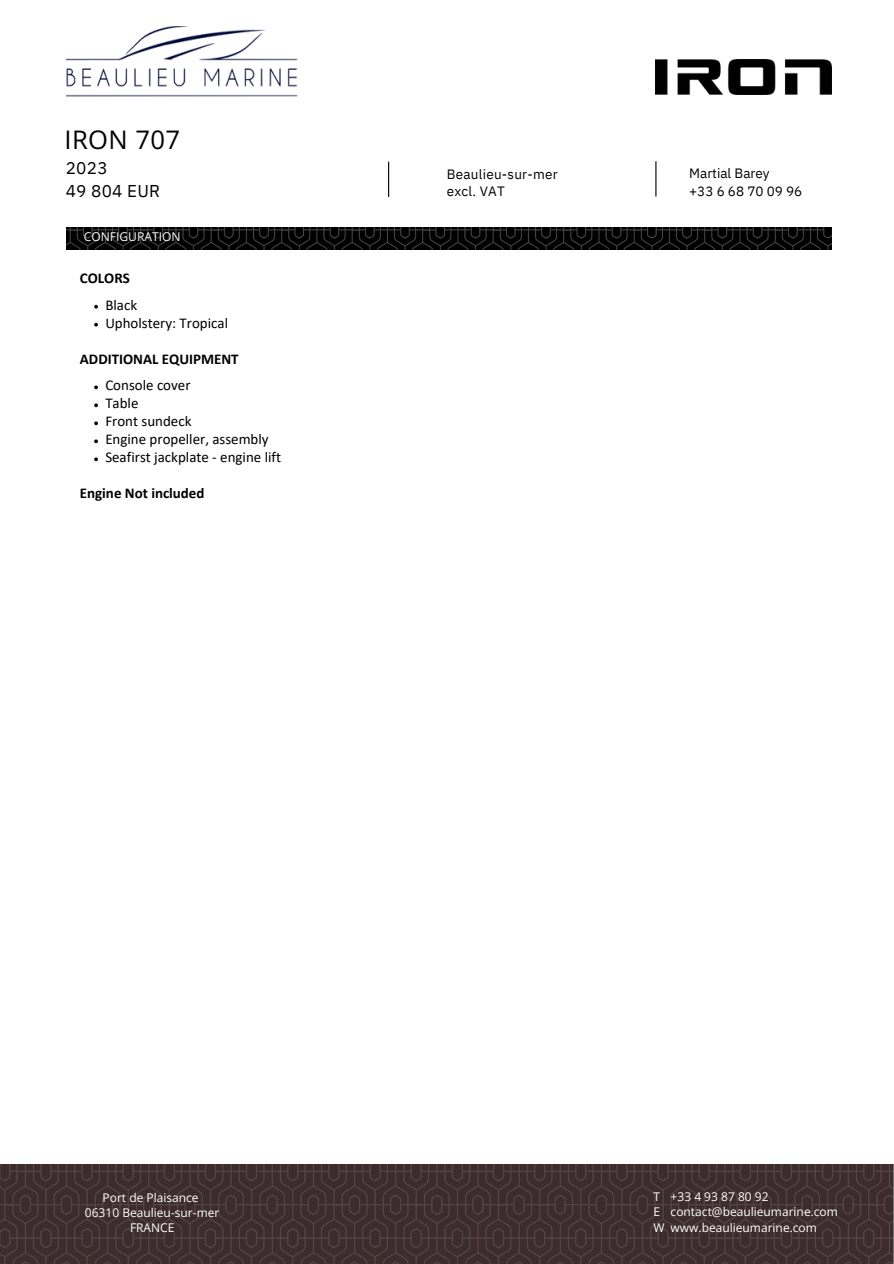
<style>
.page{position:relative;width:894px;height:1264px;background:#fff}
.page>*{position:absolute;margin:0;border:0;box-sizing:border-box;transform-origin:0 0}
.t1{font:25.5px "Open Sans";letter-spacing:.02em;color:#000}
.t2{font:17.1px/22.6px "IBM Plex Sans";letter-spacing:.015em;color:#000}
.t3{font:15px "Calibri";color:#000}
.t4{font:700 15px "Calibri";color:#000}
.t5{font:13.5px/18px "IBM Plex Sans";letter-spacing:.015em;color:#000}
.t6{font:12.15px "Open Sans";color:#fff}
.t7{font:12px/15.8px "Open Sans";color:#fff}
</style>
<div class="page">
<svg style="left:94px;top:305px;width:4px;height:3px"></svg>
<svg style="left:94px;top:323px;width:4px;height:3px"></svg>
<svg style="left:94px;top:385px;width:4px;height:4px"></svg>
<svg style="left:94px;top:403px;width:4px;height:4px"></svg>
<svg style="left:94px;top:421px;width:4px;height:4px"></svg>
<svg style="left:94px;top:439px;width:4px;height:4px"></svg>
<svg style="left:94px;top:457px;width:4px;height:4px"></svg>
<img style="left:67px;top:228px;width:764px;height:21px">
<img style="left:0;top:1164px;width:893px;height:99px">
<img style="left:67px;top:26px;width:230px;height:71px">
<hr style="left:388px;top:162px;width:1px;height:35px;background:#000">
<hr style="left:655px;top:161px;width:1px;height:35px;background:#000">
<img style="left:655px;top:60px;width:176px;height:35px">
<h1 class="t1" style="left:64px;top:121px;width:117px">IRON 707</h1>
<p class="t2" style="left:66px;top:156px;width:96px">2023<br>49 804 EUR</p>
<p class="t5" style="left:689px;top:164px;width:115px">Martial Barey<br>+33 6 68 70 09 96</p>
<p class="t5" style="left:446px;top:166px;width:112px;line-height:16.8px">Beaulieu-sur-mer excl. VAT</p>
<h3 class="t6" style="left:84px;top:228px;width:98px">CONFIGURATION</h3>
<p class="t4" style="left:80px;top:272px;width:51px">COLORS</p>
<p class="t3" style="left:105px;top:298px;width:33px">Black</p>
<h1 class="t3" style="left:105px;top:316px;width:124px">Upholstery: Tropical</h1>
<h2 class="t4" style="left:80px;top:352px;width:160px">ADDITIONAL EQUIPMENT</h2>
<h5 class="t3" style="left:105px;top:379px;width:87px">Console cover</h5>
<h5 class="t3" style="left:105px;top:397px;width:35px">Table</h5>
<p class="t3" style="left:105px;top:415px;width:88px">Front sundeck</p>
<h6 class="t3" style="left:105px;top:433px;width:165px">Engine propeller, assembly</h6>
<h3 class="t3" style="left:105px;top:451px;width:177px">Seafirst jackplate - engine lift</h3>
<p class="t4" style="left:80px;top:487px;width:126px">Engine Not included</p>
<p class="t7" style="left:103px;top:1189px;width:98px">Port de Plaisance</p>
<p class="t7" style="left:85px;top:1204px;width:136px">06310 Beaulieu-sur-mer</p>
<p class="t7" style="left:130px;top:1219px;width:46px">FRANCE</p>
<p class="t7" style="left:670px;top:1187px;width:99px">+33 4 93 87 80 92</p>
<p class="t7" style="left:670px;top:1203px;width:169px">contact@beaulieumarine.com</p>
<p class="t7" style="left:670px;top:1219px;width:148px">www.beaulieumarine.com</p>
<p class="t7" style="left:653px;top:1187px;width:8px">T<br>E</p>
<h4 class="t7" style="left:653px;top:1219px;width:13px">W</h4>
</div>
